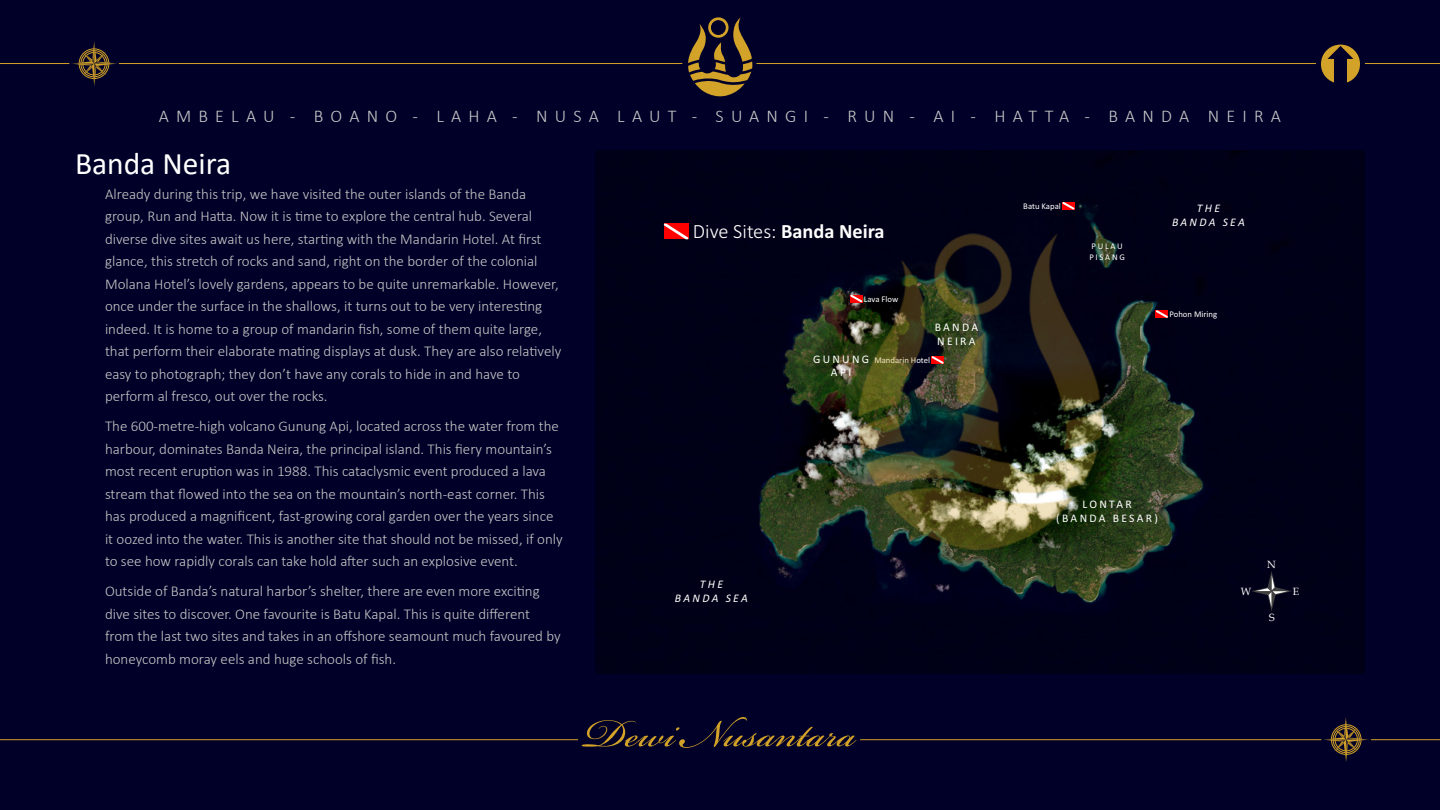
<style>
.page{position:relative;width:1440px;height:810px;background:#000028}
.page>*{position:absolute;margin:0;border:0;box-sizing:border-box;transform-origin:0 0}
.t1{font:61.5px "Bickham Script Pro";color:#d3a229}
.t2{font:31.5px "Calibri";color:#fff}
.t3{font:300 20.33px "Calibri";color:#fff}
.t4{font:300 18px "Calibri";letter-spacing:.4em;color:#c8c8c8}
.t5{font:300 15px/22.5px "Calibri";color:#c8c8c8}
.t6{font:11.62px/13.6px "Calibri";letter-spacing:.2em;color:#fff;text-align:center}
.t7{font:italic 11.62px/13.6px "Calibri";letter-spacing:.2em;color:#fff;text-align:center}
.t8{font:10.5px "Book Antiqua";color:#fff}
.t9{font:8.7px "Calibri";color:#fff}
.t10{font:8.7px/10.6px "Calibri";letter-spacing:.2em;color:#fff}
.s1{font-weight:700}
</style>
<div class="page">
<hr style="left:119px;top:63px;width:563px;height:1px;background:#d3a229">
<hr style="left:0;top:63px;width:69px;height:1px;background:#d3a229">
<svg style="left:72px;top:41px;width:45px;height:45px"></svg>
<svg style="left:688px;top:17px;width:65px;height:80px"></svg>
<hr style="left:0;top:739px;width:578px;height:1px;background:#d3a229">
<hr style="left:1371px;top:739px;width:69px;height:1px;background:#d3a229">
<hr style="left:860px;top:739px;width:461px;height:1px;background:#d3a229">
<svg style="left:1324px;top:717px;width:44px;height:45px"></svg>
<hr style="left:757px;top:63px;width:559px;height:1px;background:#d3a229">
<hr style="left:1365px;top:63px;width:75px;height:1px;background:#d3a229">
<img style="left:596px;top:150px;width:769px;height:524px">
<p class="t4" style="left:159px;top:109px;width:1124px">AMBELAU - BOANO - LAHA - NUSA LAUT - SUANGI - RUN - AI - HATTA - BANDA NEIRA</p>
<h2 class="t2" style="left:75px;top:150px;width:158px">Banda Neira</h2>
<p class="t5" style="left:105px;top:184px;width:458px">Already during this trip, we have visited the outer islands of the Banda group, Run and Hatta. Now it is time to explore the central hub. Several diverse dive sites await us here, starting with the Mandarin Hotel. At first glance, this stretch of rocks and sand, right on the border of the colonial Molana Hotel’s lovely gardens, appears to be quite unremarkable. However, once under the surface in the shallows, it turns out to be very interesting indeed. It is home to a group of mandarin fish, some of them quite large, that perform their elaborate mating displays at dusk. They are also relatively easy to photograph; they don’t have any corals to hide in and have to perform al fresco, out over the rocks.</p>
<p class="t5" style="left:105px;top:416px;width:459px">The 600-metre-high volcano Gunung Api, located across the water from the harbour, dominates Banda Neira, the principal island. This fiery mountain’s most recent eruption was in 1988. This cataclysmic event produced a lava stream that flowed into the sea on the mountain’s north-east corner. This has produced a magnificent, fast-growing coral garden over the years since it oozed into the water. This is another site that should not be missed, if only to see how rapidly corals can take hold after such an explosive event.</p>
<p class="t5" style="left:105px;top:581px;width:457px">Outside of Banda’s natural harbor’s shelter, there are even more exciting dive sites to discover. One favourite is Batu Kapal. This is quite different from the last two sites and takes in an offshore seamount much favoured by honeycomb moray eels and huge schools of fish.</p>
<h3 class="t3" style="left:693px;top:219px;width:193px">Dive Sites: <span class="s1">Banda Neira</span></h3>
<p class="t9" style="left:864px;top:293px;width:36px">Lava Flow</p>
<p class="t6" style="left:935px;top:320px;width:45px;text-align:left">BANDA<br>NEIRA</p>
<p class="t6" style="left:813px;top:352px;width:58px">GUNUNG<br>API</p>
<p class="t9" style="left:874px;top:354px;width:57px">Mandarin Hotel</p>
<p class="t7" style="left:675px;top:577px;width:74px">THE<br>BANDA SEA</p>
<h1 class="t1" style="left:584px;top:689px;width:273px">Dewi Nusantara</h1>
<p class="t9" style="left:1023px;top:200px;width:39px">Batu Kapal</p>
<p class="t10" style="left:1089px;top:241px;width:37px">PULAU<br>PISANG</p>
<p class="t7" style="left:1172px;top:201px;width:74px">THE<br>BANDA SEA</p>
<p class="t9" style="left:1169px;top:308px;width:49px">Pohon Miring</p>
<p class="t6" style="left:1056px;top:497px;width:103px">LONTAR<br>(BANDA BESAR)</p>
<p class="t8" style="left:1267px;top:558px;width:10px">N</p>
<p class="t8" style="left:1241px;top:585px;width:12px">W</p>
<p class="t8" style="left:1293px;top:585px;width:8px">E</p>
<p class="t8" style="left:1269px;top:611px;width:7px">S</p>
</div>
